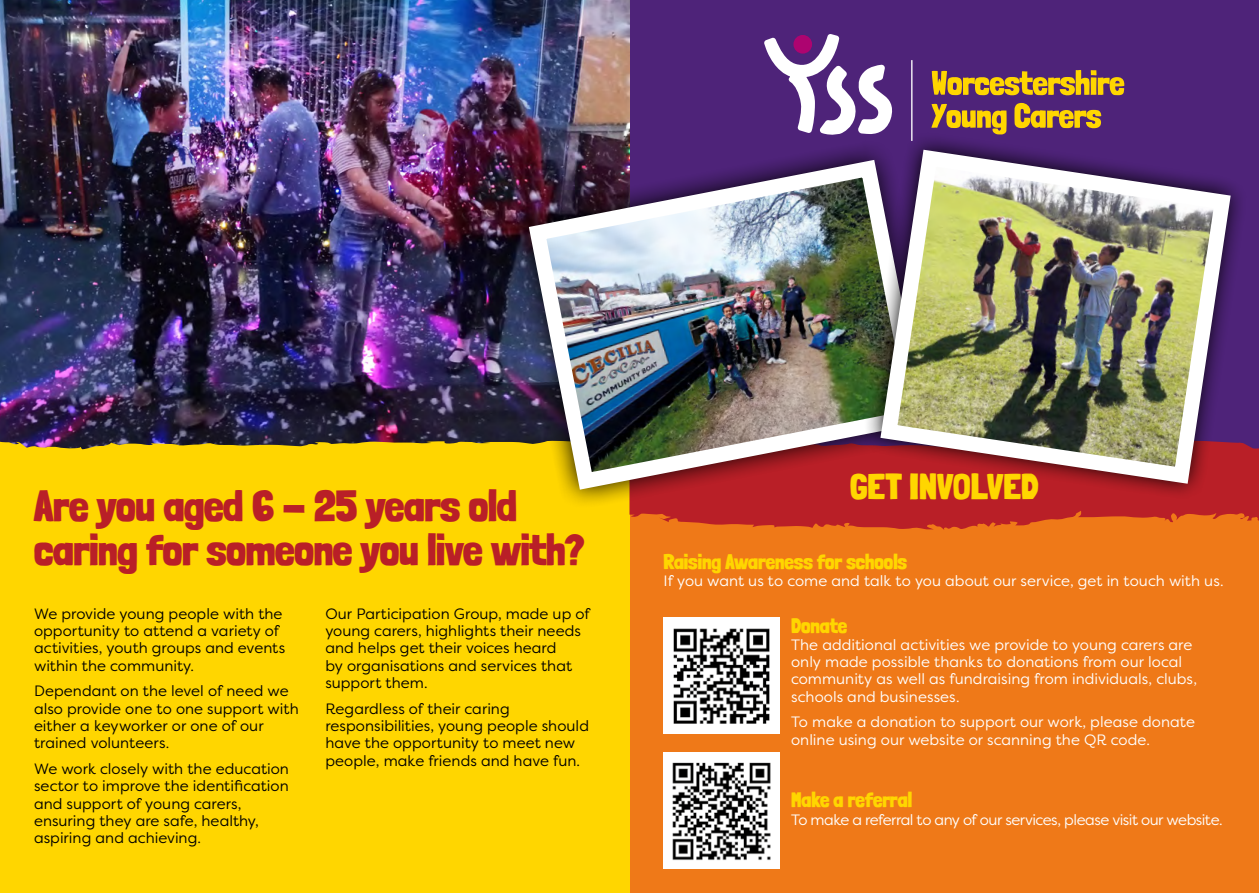
<style>
.page{position:relative;width:1259px;height:893px;background:#fff}
.page>*{position:absolute;margin:0;border:0;box-sizing:border-box;transform-origin:0 0}
.t1{font:900 43.5px/43.5px "Londrina";letter-spacing:-.005em;color:#b91f27}
.t2{font:900 36px "Londrina";letter-spacing:.005em;color:#ffd600}
.t3{font:900 21px "Londrina";color:#ffd600}
.t4{font:15px/17.2px "Filson Pro";letter-spacing:.005em;color:#000}
.t5{font:15px/17.2px "Filson Pro";color:#fff}
.t6{font:15px "Filson Pro";letter-spacing:-.035em;color:#fff}
</style>
<div class="page">
<div style="left:629px;top:0;width:630px;height:470px;background:#4e2379"></div>
<div style="left:629px;top:490px;width:630px;height:403px;background:#ef7918"></div>
<div style="left:0;top:474px;width:629px;height:419px;background:#ffd600"></div>
<img style="left:0;top:0;width:629px;height:440px">
<svg style="left:0;top:440px;width:501px;height:34px;background:#e5bf09"></svg>
<hr style="left:911px;top:60px;width:1px;height:81px;background:#fff">
<svg style="left:764px;top:34px;width:129px;height:99px"></svg>
<div style="left:793px;top:35px;width:19px;height:19px;background:#ad0470;border-radius:50%"></div>
<svg style="left:931px;top:70px;width:193px;height:25px"></svg>
<svg style="left:931px;top:103px;width:75px;height:25px"></svg>
<svg style="left:1014px;top:103px;width:87px;height:25px"></svg>
<svg style="left:629px;top:448px;width:630px;height:82px;fill:#b91f27"></svg>
<svg style="left:501px;top:133px;width:451px;height:384px"></svg>
<img style="left:520px;top:151px;width:338px;height:347px">
<img style="left:663px;top:753px;width:116px;height:116px">
<img style="left:663px;top:618px;width:116px;height:116px">
<svg style="left:858px;top:128px;width:395px;height:378px"></svg>
<img style="left:872px;top:141px;width:367px;height:351px">
<h1 class="t1" style="left:34px;top:484px;width:552px">Are you aged 6 - 25 years old caring for someone you live with?</h1>
<p class="t4" style="left:34px;top:605px;width:253px">We provide young people with the opportunity to attend a variety of activities, youth groups and events within the community.</p>
<p class="t4" style="left:34px;top:682px;width:266px">Dependant on the level of need we also provide one to one support with either a keyworker or one of our trained volunteers.</p>
<p class="t4" style="left:34px;top:760px;width:256px">We work closely with the education sector to improve the identification and support of young carers, ensuring they are safe, healthy, aspiring and achieving.</p>
<p class="t4" style="left:325px;top:605px;width:266px">Our Participation Group, made up of young carers, highlights their needs and helps get their voices heard<br>by organisations and services that support them.</p>
<p class="t4" style="left:325px;top:699px;width:265px">Regardless of their caring responsibilities, young people should have the opportunity to meet new people, make friends and have fun.</p>
<h2 class="t2" style="left:850px;top:465px;width:190px">GET INVOLVED</h2>
<h3 class="t3" style="left:663px;top:549px;width:245px">Raising Awareness for schools</h3>
<p class="t5" style="left:663px;top:572px;width:561px">If you want us to come and talk to you about our service, get in touch with us.</p>
<h3 class="t3" style="left:791px;top:613px;width:58px">Donate</h3>
<p class="t5" style="left:791px;top:636px;width:407px">The additional activities we provide to young carers are only made possible thanks to donations from our local community as well as fundraising from individuals, clubs, schools and businesses.</p>
<p class="t5" style="left:791px;top:713px;width:405px">To make a donation to support our work, please donate online using our website or scanning the QR code.</p>
<h3 class="t3" style="left:791px;top:788px;width:122px">Make a referral</h3>
<p class="t6" style="left:791px;top:809px;width:433px">To make a referral to any of our services, please visit our website.</p>
</div>
